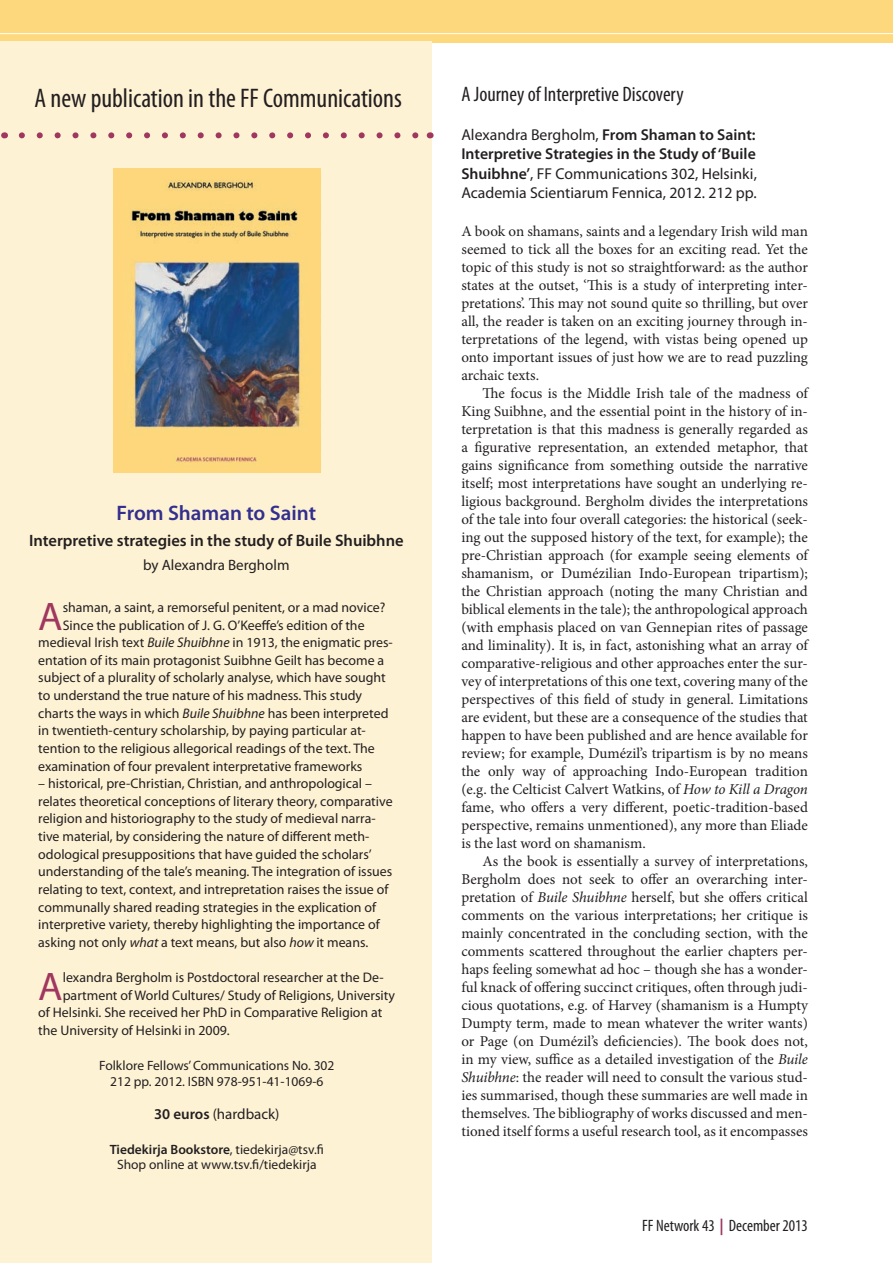
<style>
.page{position:relative;width:893px;height:1263px;background:#fff}
.page>*{position:absolute;margin:0;border:0;box-sizing:border-box;transform-origin:0 0}
.t1{font:40.05px "Myriad Pro";color:#9f375e}
.t2{font:condensed 27px "Myriad Pro";color:#231f20}
.t3{font:condensed 21px "Myriad Pro";color:#231f20}
.t4{font:600 21px "Myriad Pro";color:#322f8e}
.t5{font:600 16.5px "Myriad Pro";color:#231f20}
.t6{font:condensed 16.5px "Myriad Pro";color:#231f20}
.t7{font:15.75px/19.5px "Myriad Pro";color:#231f20;text-align:justify}
.t8{font:15px/18px "Minion Pro";letter-spacing:-.005em;color:#231f20;text-align:justify}
.t9{font:15px "Myriad Pro";color:#231f20}
.t10{font:13.8px/17.5px "Myriad Pro";color:#231f20}
.t11{font:13.5px/16.2px "Myriad Pro";color:#231f20;text-align:center}
.s1{font-style:italic}
.s2{font-style:inherit}
.s3{font-weight:600}
.s4{font-weight:700;color:#9f375e}
</style>
<div class="page">
<div style="left:0;top:0;width:893px;height:43px;background:#fed87d"></div>
<hr style="left:0;top:33px;width:893px;height:1px;background:#fff">
<div style="left:0;top:42px;width:432px;height:1221px;background:#fef2d4"></div>
<svg style="left:22px;top:132px;width:397px;height:6px"></svg>
<img style="left:113px;top:168px;width:208px;height:304px">
<h2 class="t2" style="left:34px;top:81px;width:369px">A new publication in the FF Communications</h2>
<h3 class="t4" style="left:116px;top:500px;width:201px">From Shaman to Saint</h3>
<p class="t5" style="left:29px;top:530px;width:376px">Interpretive strategies in the study of Buile Shuibhne</p>
<p class="t9" style="left:143px;top:556px;width:148px">by Alexandra Bergholm</p>
<h1 class="t1" style="left:38px;top:591px;width:26px">A</h1>
<p class="t10" style="left:63px;top:598px;width:324px">shaman, a saint, a remorseful penitent, or a mad novice?</p>
<p class="t10" style="left:63px;top:616px;width:303px">Since the publication of J. G. O’Keeffe’s edition of the</p>
<p class="t10" style="left:38px;top:634px;width:356px">medieval Irish text <span class="s1">Buile Shuibhne</span> in <span class="s2">1913</span>, the enigmatic pres-</p>
<p class="t10" style="left:38px;top:651px;width:348px">entation of its main protagonist Suibhne Geilt has become a</p>
<p class="t10" style="left:38px;top:669px;width:349px">subject of a plurality of scholarly analyse, which have sought</p>
<p class="t10" style="left:38px;top:686px;width:325px">to understand the true nature of his madness. This study</p>
<p class="t10" style="left:38px;top:704px;width:352px">charts the ways in which <span class="s1">Buile Shuibhne</span> has been interpreted</p>
<p class="t10" style="left:38px;top:722px;width:329px">in twentieth-century scholarship, by paying particular at-</p>
<p class="t10" style="left:38px;top:739px;width:338px">tention to the religious allegorical readings of the text. The</p>
<p class="t10" style="left:38px;top:757px;width:326px">examination of four prevalent interpretative frameworks</p>
<p class="t10" style="left:38px;top:775px;width:356px">– historical, pre-Christian, Christian, and anthropological – relates theoretical conceptions of literary theory, comparative religion and historiography to the study of medieval narra&shy;tive material, by considering the nature of different meth&shy;odological presuppositions that have guided the scholars’ understanding of the tale’s meaning. The integration of issues relating to text, context, and intrepretation raises the issue of communally shared reading strategies in the explication of interpretive variety, thereby highlighting the importance of asking not only <span class="s1">what</span> a text means, but also <span class="s1">how</span> it means.</p>
<h1 class="t1" style="left:38px;top:962px;width:26px">A</h1>
<p class="t10" style="left:63px;top:968px;width:322px">lexandra Bergholm is Postdoctoral researcher at the De-</p>
<p class="t10" style="left:63px;top:986px;width:334px">partment of World Cultures/ Study of Religions, University</p>
<p class="t10" style="left:38px;top:1004px;width:346px">of Helsinki. She received her PhD in Comparative Religion at</p>
<p class="t10" style="left:38px;top:1021px;width:193px">the University of Helsinki in <span class="s2">2009</span>.</p>
<p class="t11" style="left:99px;top:1057px;width:237px">Folklore Fellows’ Communications No. <span class="s2">302<br>212</span> pp. <span class="s2">2012</span>. ISBN <span class="s2">978</span>-<span class="s2">951</span>-<span class="s2">41</span>-<span class="s2">1069</span>-<span class="s2">6</span></p>
<p class="t9" style="left:154px;top:1104px;width:127px"><span class="s3">30</span> <span class="s3">euros</span> (hardback)</p>
<p class="t11" style="left:110px;top:1142px;width:216px;line-height:15px"><span class="s3">Tiedekirja Bookstore</span>, tiedekirja@tsv.fi<br>Shop online at www.tsv.fi/tiedekirja</p>
<h3 class="t3" style="left:461px;top:81px;width:224px">A Journey of Interpretive Discovery</h3>
<p class="t7" style="left:461px;top:125px;width:297px">Alexandra Bergholm, <span class="s3">From Shaman to Saint:<br>Interpretive Strategies in the Study of ‘Buile Shuibhne’</span>, FF Communications <span class="s2">302,</span> Helsinki, Academia Scientiarum Fennica, <span class="s2">2012</span>. <span class="s2">212</span> pp.</p>
<p class="t8" style="left:461px;top:222px;width:348px">A book on shamans, saints and a legendary Irish wild man seemed to tick all the boxes for an exciting read. Yet the topic of this study is not so straightforward: as the author states at the outset, ‘This is a study of interpreting inter&shy;pretations’. This may not sound quite so thrilling, but over all, the reader is taken on an exciting journey through in&shy;terpretations of the legend, with vistas being opened up onto important issues of just how we are to read puzzling archaic texts.</p>
<p class="t8" style="left:461px;top:384px;width:348px;text-indent:21px">The focus is the Middle Irish tale of the madness of King Suibhne, and the essential point in the history of in&shy;terpretation is that this madness is generally regarded as a figurative representation, an extended metaphor, that gains significance from something outside the narrative itself; most interpretations have sought an underlying re&shy;ligious background. Bergholm divides the interpretations of the tale into four overall categories: the historical (seek&shy;ing out the supposed history of the text, for example); the pre-Christian approach (for example seeing elements of shamanism, or Dumézilian Indo-European tripartism); the Christian approach (noting the many Christian and biblical elements in the tale); the anthropological approach (with emphasis placed on van Gennepian rites of passage and liminality). It is, in fact, astonishing what an array of comparative-religious and other approaches enter the sur&shy;vey of interpretations of this one text, covering many of the perspectives of this field of study in general. Limitations are evident, but these are a consequence of the studies that happen to have been published and are hence available for review; for example, Dumézil’s tripartism is by no means the only way of approaching Indo-European tradition (e.g. the Celticist Calvert Watkins, of <span class="s1">How to Kill a Dragon </span>fame, who offers a very different, poetic-tradition-based perspective, remains unmentioned), any more than Eliade is the last word on shamanism.</p>
<p class="t8" style="left:461px;top:852px;width:348px;text-indent:21px">As the book is essentially a survey of interpretations, Bergholm does not seek to offer an overarching inter&shy;pretation of <span class="s1">Buile Shuibhne</span> herself, but she offers critical comments on the various interpretations; her critique is mainly concentrated in the concluding section, with the comments scattered throughout the earlier chapters per&shy;haps feeling somewhat ad hoc – though she has a wonder&shy;ful knack of offering succinct critiques, often through judi&shy;cious quotations, e.g. of Harvey (shamanism is a Humpty Dumpty term, made to mean whatever the writer wants) or Page (on Dumézil’s deficiencies). The book does not, in my view, suffice as a detailed investigation of the <span class="s1">Buile Shuibhne</span>: the reader will need to consult the various stud&shy;ies summarised, though these summaries are well made in themselves. The bibliography of works discussed and men&shy;tioned itself forms a useful research tool, as it encompasses</p>
<p class="t6" style="left:642px;top:1215px;width:167px">FF Network 43 <span class="s4">|</span> December 2013</p>
</div>
